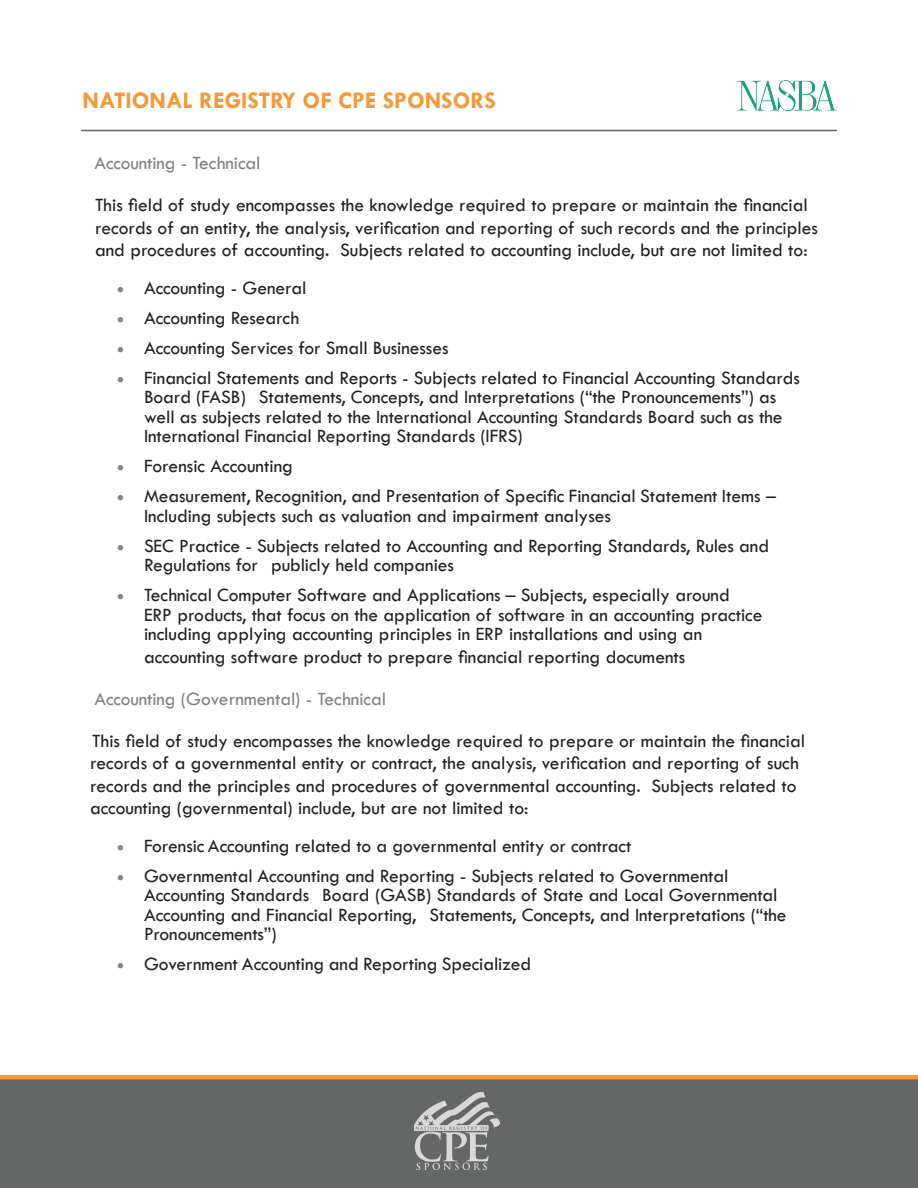
<style>
.page{position:relative;width:918px;height:1188px;background:#fff}
.page>*{position:absolute;margin:0;border:0;box-sizing:border-box;transform-origin:0 0}
.t1{font:700 24px "Tw Cen";color:#f79837}
.t2{font:19.5px/19.5px "Tw Cen";color:#231f20}
.t3{font:19.5px "Tw Cen";letter-spacing:-.005em;color:#818282}
.s1{color:#818282}
.s2{color:#808180}
</style>
<div class="page">
<div style="left:0;top:1079px;width:918px;height:109px;background:#656666"></div>
<hr style="left:82px;top:130px;width:754px;height:1px;background:#656666">
<hr style="left:0;top:1075px;width:918px;height:4px;background:#f79837">
<img style="left:738px;top:81px;width:98px;height:29px">
<img style="left:414px;top:1093px;width:86px;height:76px">
<p class="t1" style="left:82px;top:86px;width:415px">NATIONAL REGISTRY OF CPE SPONSORS</p>
<p class="t2" style="left:94px;top:142px;width:715px;line-height:42.2px"><span class="s1">Accounting -</span> <span class="s2">Technical<br></span>This field of study encompasses the knowledge required to prepare or maintain the financial</p>
<p class="t2" style="left:95px;top:216px;width:725px;line-height:22.5px">records of an entity, the analysis, verification and reporting of such records and the principles and procedures of accounting. Subjects related to accounting include, but are not limited to:</p>
<p class="t2" style="left:117px;top:278px;width:191px"><span class="s1">•</span> Accounting - General</p>
<p class="t2" style="left:117px;top:308px;width:184px"><span class="s1">•</span> Accounting Research</p>
<p class="t2" style="left:117px;top:338px;width:333px"><span class="s1">•</span> Accounting Services for Small Businesses</p>
<p class="t2" style="left:144px;top:368px;width:657px;text-indent:-27px"><span class="s1">•</span> Financial Statements and Reports - Subjects related to Financial Accounting Standards Board (FASB) Statements, Concepts, and Interpretations (“the Pronouncements”) as well as subjects related to the International Accounting Standards Board such as the International Financial Reporting Standards (IFRS)</p>
<p class="t2" style="left:117px;top:456px;width:178px"><span class="s1">•</span> Forensic Accounting</p>
<p class="t2" style="left:144px;top:486px;width:633px;text-indent:-27px"><span class="s1">•</span> Measurement, Recognition, and Presentation of Specific Financial Statement Items –<br>Including subjects such as valuation and impairment analyses</p>
<p class="t2" style="left:144px;top:536px;width:627px;text-indent:-27px"><span class="s1">•</span> SEC Practice - Subjects related to Accounting and Reporting Standards, Rules and<br>Regulations for publicly held companies</p>
<p class="t2" style="left:144px;top:585px;width:620px;text-indent:-27px"><span class="s1">•</span> Technical Computer Software and Applications – Subjects, especially around<br>ERP products, that focus on the application of software in an accounting practice including applying accounting principles in ERP installations and using an</p>
<p class="t2" style="left:144px;top:647px;width:543px">accounting software product to prepare financial reporting documents</p>
<p class="t3" style="left:95px;top:687px;width:293px">Accounting (Governmental) - Technical</p>
<p class="t2" style="left:90px;top:729px;width:717px;line-height:22.5px">This field of study encompasses the knowledge required to prepare or maintain the financial records of a governmental entity or contract, the analysis, verification and reporting of such records and the principles and procedures of governmental accounting. Subjects related to accounting (governmental) include, but are not limited to:</p>
<p class="t2" style="left:117px;top:836px;width:516px"><span class="s1">•</span> Forensic Accounting related to a governmental entity or contract</p>
<p class="t2" style="left:144px;top:866px;width:644px;text-indent:-27px"><span class="s1">•</span> Governmental Accounting and Reporting - Subjects related to Governmental Accounting Standards Board (GASB) Standards of State and Local Governmental Accounting and Financial Reporting, Statements, Concepts, and Interpretations (“the Pronouncements”)</p>
<p class="t2" style="left:117px;top:954px;width:416px"><span class="s1">•</span> Government Accounting and Reporting Specialized</p>
</div>
